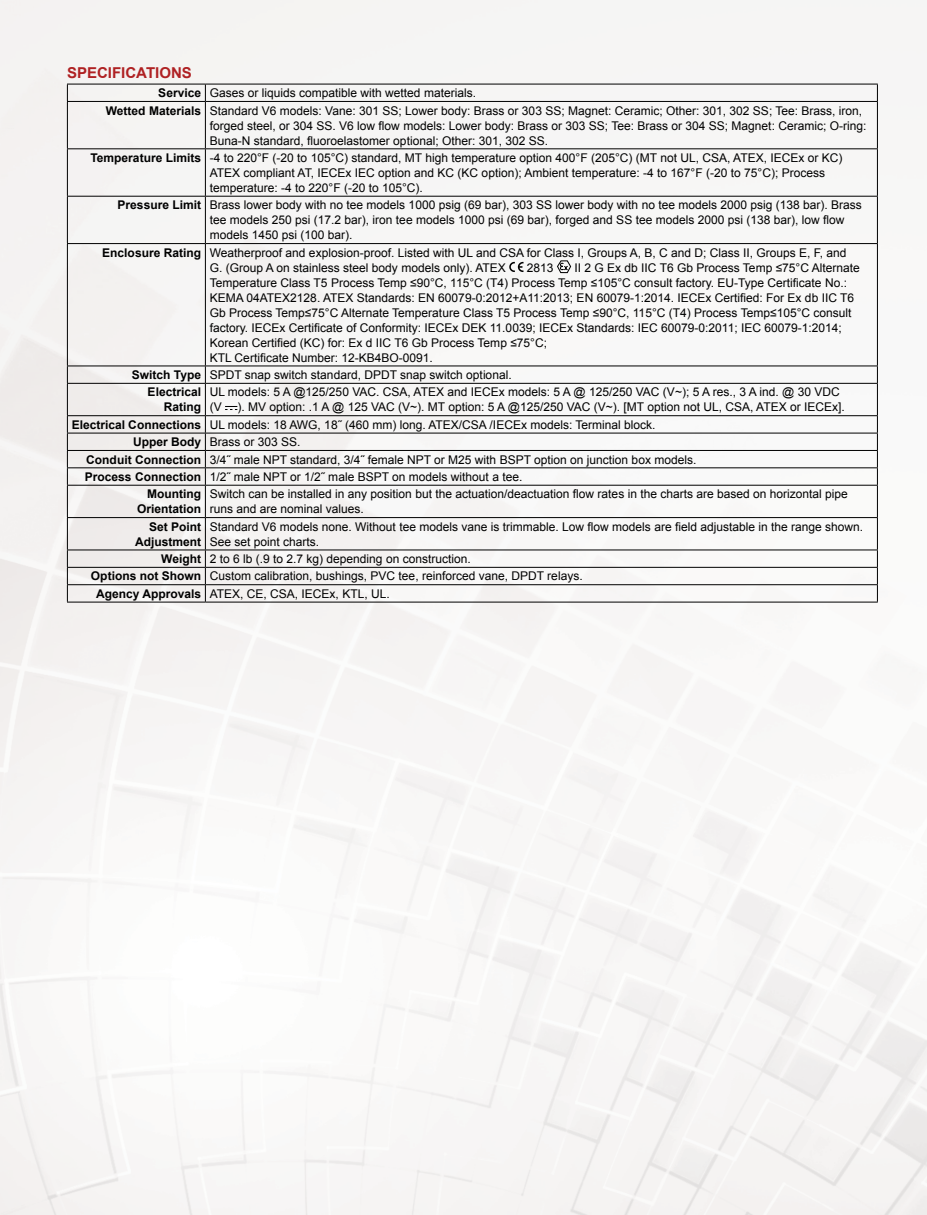
<style>
.page{position:relative;width:927px;height:1215px;background:#fff}
.page>*{position:absolute;margin:0;border:0;box-sizing:border-box;transform-origin:0 0}
.t1{font:700 15px "Arial";color:#af2123}
.t2{font:12px/15px "Arial";color:#000}
.t3{font:700 12px/15px "Arial";color:#000;text-align:right}
.s1{font-weight:700}
</style>
<div class="page">
<div style="left:0;top:0;width:926px;height:1215px;background:#f7f6f5"></div>
<hr style="left:67px;top:84px;width:138px;height:1px;background:#000">
<svg style="left:67px;top:84px;width:1px;height:17px"></svg>
<hr style="left:205px;top:84px;width:672px;height:1px;background:#000">
<svg style="left:876px;top:84px;width:1px;height:17px"></svg>
<hr style="left:67px;top:101px;width:138px;height:1px;background:#000">
<hr style="left:67px;top:102px;width:1px;height:46px;background:#000">
<hr style="left:205px;top:101px;width:672px;height:1px;background:#000">
<hr style="left:876px;top:102px;width:1px;height:46px;background:#000">
<hr style="left:67px;top:148px;width:138px;height:1px;background:#000">
<hr style="left:67px;top:149px;width:1px;height:47px;background:#000">
<hr style="left:205px;top:148px;width:672px;height:1px;background:#000">
<hr style="left:876px;top:149px;width:1px;height:47px;background:#000">
<hr style="left:67px;top:196px;width:138px;height:1px;background:#000">
<hr style="left:67px;top:197px;width:1px;height:46px;background:#000">
<hr style="left:205px;top:196px;width:672px;height:1px;background:#000">
<hr style="left:876px;top:197px;width:1px;height:46px;background:#000">
<hr style="left:67px;top:243px;width:138px;height:1px;background:#000">
<hr style="left:67px;top:244px;width:1px;height:122px;background:#000">
<hr style="left:205px;top:243px;width:672px;height:1px;background:#000">
<hr style="left:876px;top:244px;width:1px;height:122px;background:#000">
<hr style="left:67px;top:366px;width:138px;height:1px;background:#000">
<svg style="left:67px;top:366px;width:1px;height:17px"></svg>
<hr style="left:205px;top:366px;width:672px;height:1px;background:#000">
<svg style="left:876px;top:366px;width:1px;height:17px"></svg>
<hr style="left:67px;top:383px;width:138px;height:1px;background:#000">
<hr style="left:67px;top:384px;width:1px;height:31px;background:#000">
<hr style="left:205px;top:383px;width:672px;height:1px;background:#000">
<hr style="left:876px;top:384px;width:1px;height:31px;background:#000">
<hr style="left:67px;top:415px;width:138px;height:1px;background:#000">
<hr style="left:205px;top:415px;width:672px;height:1px;background:#000">
<hr style="left:67px;top:433px;width:138px;height:1px;background:#000">
<hr style="left:205px;top:433px;width:672px;height:1px;background:#000">
<hr style="left:67px;top:450px;width:138px;height:1px;background:#000">
<hr style="left:205px;top:450px;width:672px;height:1px;background:#000">
<hr style="left:67px;top:467px;width:138px;height:1px;background:#000">
<svg style="left:67px;top:416px;width:1px;height:69px"></svg>
<hr style="left:205px;top:467px;width:672px;height:1px;background:#000">
<svg style="left:876px;top:416px;width:1px;height:69px"></svg>
<hr style="left:67px;top:485px;width:138px;height:1px;background:#000">
<hr style="left:67px;top:486px;width:1px;height:31px;background:#000">
<hr style="left:205px;top:485px;width:672px;height:1px;background:#000">
<hr style="left:876px;top:486px;width:1px;height:31px;background:#000">
<hr style="left:67px;top:517px;width:138px;height:1px;background:#000">
<hr style="left:67px;top:518px;width:1px;height:32px;background:#000">
<hr style="left:205px;top:517px;width:672px;height:1px;background:#000">
<hr style="left:876px;top:518px;width:1px;height:32px;background:#000">
<hr style="left:67px;top:550px;width:138px;height:1px;background:#000">
<hr style="left:205px;top:550px;width:672px;height:1px;background:#000">
<hr style="left:67px;top:567px;width:138px;height:1px;background:#000">
<hr style="left:205px;top:567px;width:672px;height:1px;background:#000">
<hr style="left:67px;top:584px;width:138px;height:1px;background:#000">
<svg style="left:67px;top:550px;width:1px;height:52px"></svg>
<hr style="left:205px;top:584px;width:672px;height:1px;background:#000">
<svg style="left:876px;top:550px;width:1px;height:52px"></svg>
<hr style="left:67px;top:602px;width:138px;height:1px;background:#000">
<hr style="left:205px;top:602px;width:672px;height:1px;background:#000">
<svg style="left:205px;top:84px;width:1px;height:17px"></svg>
<hr style="left:205px;top:102px;width:1px;height:46px;background:#000">
<hr style="left:205px;top:149px;width:1px;height:47px;background:#000">
<hr style="left:205px;top:197px;width:1px;height:46px;background:#000">
<hr style="left:205px;top:244px;width:1px;height:122px;background:#000">
<svg style="left:205px;top:366px;width:1px;height:17px"></svg>
<hr style="left:205px;top:384px;width:1px;height:31px;background:#000">
<svg style="left:205px;top:416px;width:1px;height:69px"></svg>
<hr style="left:205px;top:486px;width:1px;height:31px;background:#000">
<hr style="left:205px;top:518px;width:1px;height:32px;background:#000">
<svg style="left:205px;top:550px;width:1px;height:52px"></svg>
<svg style="left:509px;top:262px;width:14px;height:10px"></svg>
<svg style="left:556px;top:260px;width:15px;height:13px"></svg>
<svg style="left:225px;top:406px;width:12px;height:4px"></svg>
<p class="t1" style="left:67px;top:63px;width:126px">SPECIFICATIONS</p>
<p class="t2" style="left:106px;top:84px;width:757px;line-height:17.4px;text-indent:52px"><span class="s1">Service</span> Gases or liquids compatible with wetted materials.<br><span class="s1">Wetted Materials</span> Standard V6 models: Vane: 301 SS; Lower body: Brass or 303 SS; Magnet: Ceramic; Other: 301, 302 SS; Tee: Brass, iron,</p>
<p class="t2" style="left:210px;top:118px;width:658px">forged steel, or 304 SS. V6 low flow models: Lower body: Brass or 303 SS; Tee: Brass or 304 SS; Magnet: Ceramic; O-ring:<br>Buna-N standard, fluoroelastomer optional; Other: 301, 302 SS.</p>
<p class="t2" style="left:210px;top:150px;width:634px;text-indent:-119px"><span class="s1">Temperature Limits</span> -4 to 220°F (-20 to 105°C) standard, MT high temperature option 400°F (205°C) (MT not UL, CSA, ATEX, IECEx or KC)<br>ATEX compliant AT, IECEx IEC option and KC (KC option); Ambient temperature: -4 to 167°F (-20 to 75°C); Process temperature: -4 to 220°F (-20 to 105°C).</p>
<p class="t2" style="left:210px;top:198px;width:653px;text-indent:-92px"><span class="s1">Pressure Limit</span> Brass lower body with no tee models 1000 psig (69 bar), 303 SS lower body with no tee models 2000 psig (138 bar). Brass tee models 250 psi (17.2 bar), iron tee models 1000 psi (69 bar), forged and SS tee models 2000 psi (138 bar), low flow models 1450 psi (100 bar).</p>
<p class="t2" style="left:210px;top:245px;width:638px;text-indent:-107px"><span class="s1">Enclosure Rating</span> Weatherproof and explosion-proof. Listed with UL and CSA for Class I, Groups A, B, C and D; Class II, Groups E, F, and<br>G. (Group A on stainless steel body models only). ATEX</p>
<p class="t2" style="left:210px;top:260px;width:651px;text-indent:364px">II 2 G Ex db IIC T6 Gb Process Temp ≤75°C Alternate Temperature Class T5 Process Temp ≤90°C, 115°C (T4) Process Temp ≤105°C consult factory. EU-Type Certificate No.:<br>KEMA 04ATEX2128. ATEX Standards: EN 60079-0:2012+A11:2013; EN 60079-1:2014.-- IECEx Certified: For Ex db IIC T6<br>Gb Process Temp≤75°C Alternate Temperature Class T5 Process Temp ≤90°C, 115°C (T4) Process Temp≤105°C consult factory. IECEx Certificate of Conformity: IECEx DEK 11.0039; IECEx Standards: IEC 60079-0:2011; IEC 60079-1:2014; Korean Certified (KC) for: Ex d IIC T6 Gb Process Temp ≤75°C;<br>KTL Certificate Number: 12-KB4BO-0091.</p>
<p class="t2" style="left:148px;top:366px;width:365px;line-height:17.4px;text-indent:-16px"><span class="s1">Switch Type</span> SPDT snap switch standard, DPDT snap switch optional.<br><span class="s1">Electrical</span></p>
<p class="t3" style="left:164px;top:400px;width:39px">Rating</p>
<p class="t2" style="left:526px;top:260px;width:28px">2813</p>
<p class="t2" style="left:210px;top:385px;width:631px">UL models: 5 A @125/250 VAC. CSA, ATEX and IECEx models: 5 A @ 125/250 VAC (V~); 5 A res., 3 A ind. @ 30 VDC (V</p>
<p class="t2" style="left:237px;top:400px;width:608px">). MV option: .1 A @ 125 VAC (V~). MT option: 5 A @125/250 VAC (V~). [MT option not UL, CSA, ATEX or IECEx].</p>
<p class="t2" style="left:72px;top:417px;width:585px"><span class="s1">Electrical Connections</span> UL models: 18 AWG, 18˝ (460 mm) long. ATEX/CSA /IECEx models: Terminal block.</p>
<p class="t2" style="left:133px;top:435px;width:169px"><span class="s1">Upper Body</span> Brass or 303 SS.</p>
<p class="t2" style="left:86px;top:452px;width:611px"><span class="s1">Conduit Connection</span> 3/4˝ male NPT standard, 3/4˝ female NPT or M25 with BSPT option on junction box models.</p>
<p class="t2" style="left:85px;top:469px;width:439px"><span class="s1">Process Connection</span> 1/2˝ male NPT or 1/2˝ male BSPT on models without a tee.</p>
<p class="t3" style="left:147px;top:487px;width:55px">Mounting</p>
<p class="t3" style="left:137px;top:502px;width:66px">Orientation</p>
<p class="t2" style="left:210px;top:487px;width:639px">Switch can be installed in any position but the actuation/deactuation flow rates in the charts are based on horizontal pipe runs and are nominal values.</p>
<p class="t3" style="left:135px;top:519px;width:68px">Set Point<br>Adjustment</p>
<p class="t2" style="left:210px;top:519px;width:654px">Standard V6 models none. Without tee models vane is trimmable. Low flow models are field adjustable in the range shown.<br>See set point charts.</p>
<p class="t2" style="left:161px;top:551px;width:311px"><span class="s1">Weight</span> 2 to 6 lb (.9 to 2.7 kg) depending on construction.</p>
<p class="t2" style="left:91px;top:569px;width:493px"><span class="s1">Options not Shown</span> Custom calibration, bushings, PVC tee, reinforced vane, DPDT relays.</p>
<p class="t2" style="left:96px;top:586px;width:295px"><span class="s1">Agency Approvals</span> ATEX, CE, CSA, IECEx, KTL, UL.</p>
</div>
